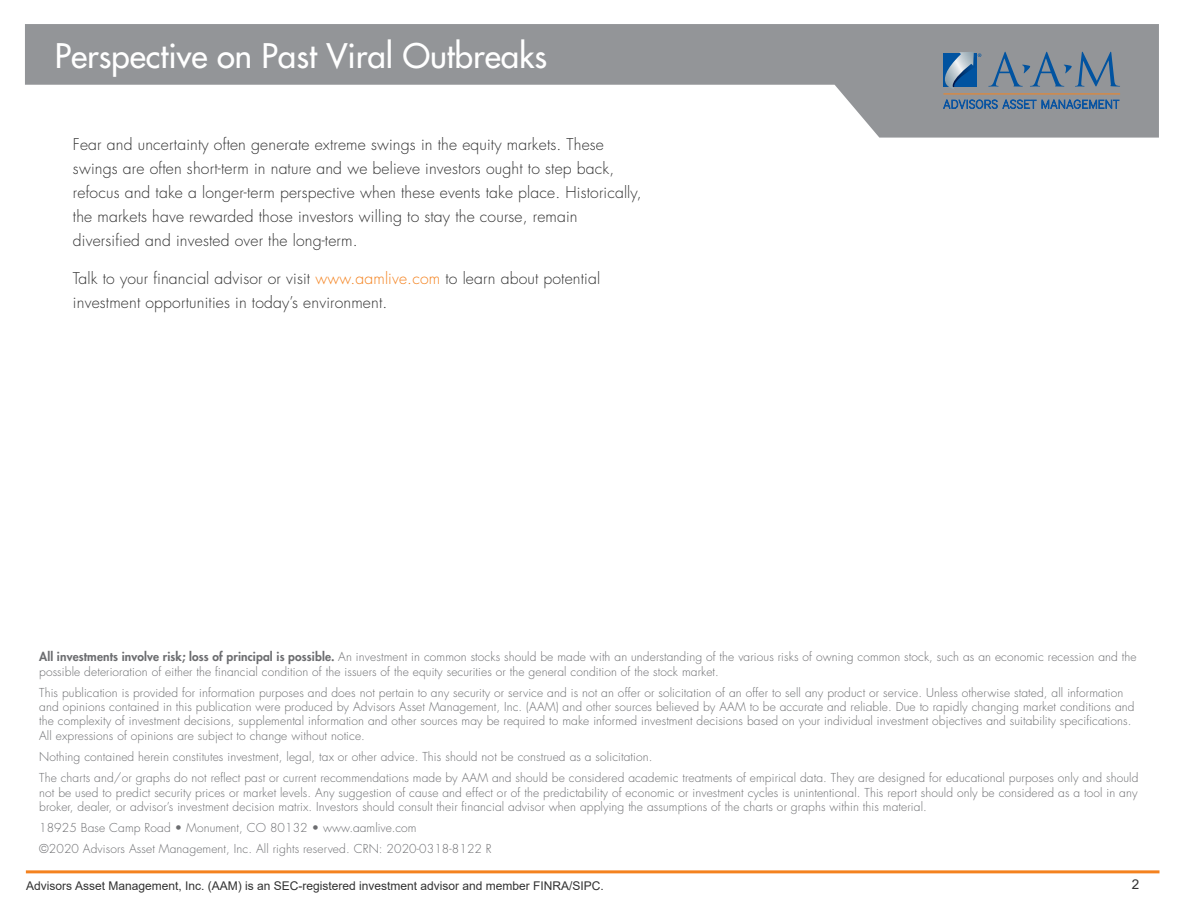
<style>
.page{position:relative;width:1188px;height:918px;background:#fff}
.page>*{position:absolute;margin:0;border:0;box-sizing:border-box;transform-origin:0 0}
.t1{font:500 33px "Futura Std";color:#fff}
.t2{font:500 26.25px "Futura Std";color:#fff}
.t3{font:300 15.75px/24px "Futura Std";letter-spacing:.01em;color:#323232}
.t4{font:13.5px "Arial";color:#323232}
.t5{font:300 12px/14.4px "Futura Std";letter-spacing:.01em;color:#6c6d70}
.t6{font:12px "Arial";color:#323232}
.s1{color:#f4821f}
.s2{font-weight:800}
</style>
<div class="page">
<svg style="left:25px;top:24px;width:1134px;height:114px;fill:#939598"></svg>
<hr style="left:26px;top:870px;width:1134px;height:3px;background:#f4821f">
<svg style="left:988px;top:52px;width:132px;height:35px;background:#768899"></svg>
<hr style="left:943px;top:94px;width:177px;height:1px;background:#f58420">
<svg style="left:943px;top:100px;width:93px;height:9px"></svg>
<svg style="left:1042px;top:100px;width:77px;height:9px"></svg>
<svg style="left:929px;top:52px;width:52px;height:37px;background:#6988a6"></svg>
<p class="t1" style="left:55px;top:35px;width:494px">Perspective on Past Viral Outbreaks</p>
<h2 class="t2" style="left:37px;top:46px;width:489px">A Brief History of the U.S. Financial Markets</h2>
<p class="t3" style="left:73px;top:133px;width:570px">Fear and uncertainty often generate extreme swings in the equity markets. These swings are often short-term in nature and we believe investors ought to step back, refocus and take a longer-term perspective when these events take place. Historically, the markets have rewarded those investors willing to stay the course, remain diversified and invested over the long-term.</p>
<p class="t3" style="left:73px;top:266px;width:529px">Talk to your financial advisor or visit <span class="s1">www.aamlive.com</span> to learn about potential investment opportunities in today’s environment.</p>
<p class="t5" style="left:39px;top:650px;width:1099px"><span class="s2">All investments involve risk; loss of principal is possible.</span> An investment in common stocks should be made with an understanding of the various risks of owning common stock, such as an economic recession and the possible deterioration of either the financial condition of the issuers of the equity securities or the general condition of the stock market.</p>
<p class="t5" style="left:39px;top:685px;width:1097px">This publication is provided for information purposes and does not pertain to any security or service and is not an offer or solicitation of an offer to sell any product or service. Unless otherwise stated, all information and opinions contained in this publication were produced by Advisors Asset Management, Inc. (AAM) and other sources believed by AAM to be accurate and reliable. Due to rapidly changing market conditions and the complexity of investment decisions, supplemental information and other sources may be required to make informed investment decisions based on your individual investment objectives and suitability specifications.<br>All expressions of opinions are subject to change without notice.</p>
<p class="t5" style="left:39px;top:750px;width:615px">Nothing contained herein constitutes investment, legal, tax or other advice. This should not be construed as a solicitation.</p>
<p class="t5" style="left:39px;top:771px;width:1101px;text-align:justify">The charts and/or graphs do not reflect past or current recommendations made by AAM and should be considered academic treatments of empirical data. They are designed for educational purposes only and should not be used to predict security prices or market levels. Any suggestion of cause and effect or of the predictability of economic or investment cycles is unintentional. This report should only be considered as a tool in any broker, dealer, or advisor’s investment decision matrix. Investors should consult their financial advisor when applying the assumptions of the charts or graphs within this material.</p>
<p class="t5" style="left:39px;top:821px;width:379px">18925 Base Camp Road • Monument, CO 80132 • www.aamlive.com</p>
<p class="t5" style="left:39px;top:842px;width:454px">©2020 Advisors Asset Management, Inc. All rights reserved. CRN: 2020-0318-8122 R</p>
<p class="t6" style="left:26px;top:877px;width:579px">Advisors Asset Management, Inc. (AAM) is an SEC-registered investment advisor and member FINRA/SIPC.</p>
<p class="t4" style="left:1132px;top:875px;width:9px">2</p>
</div>
